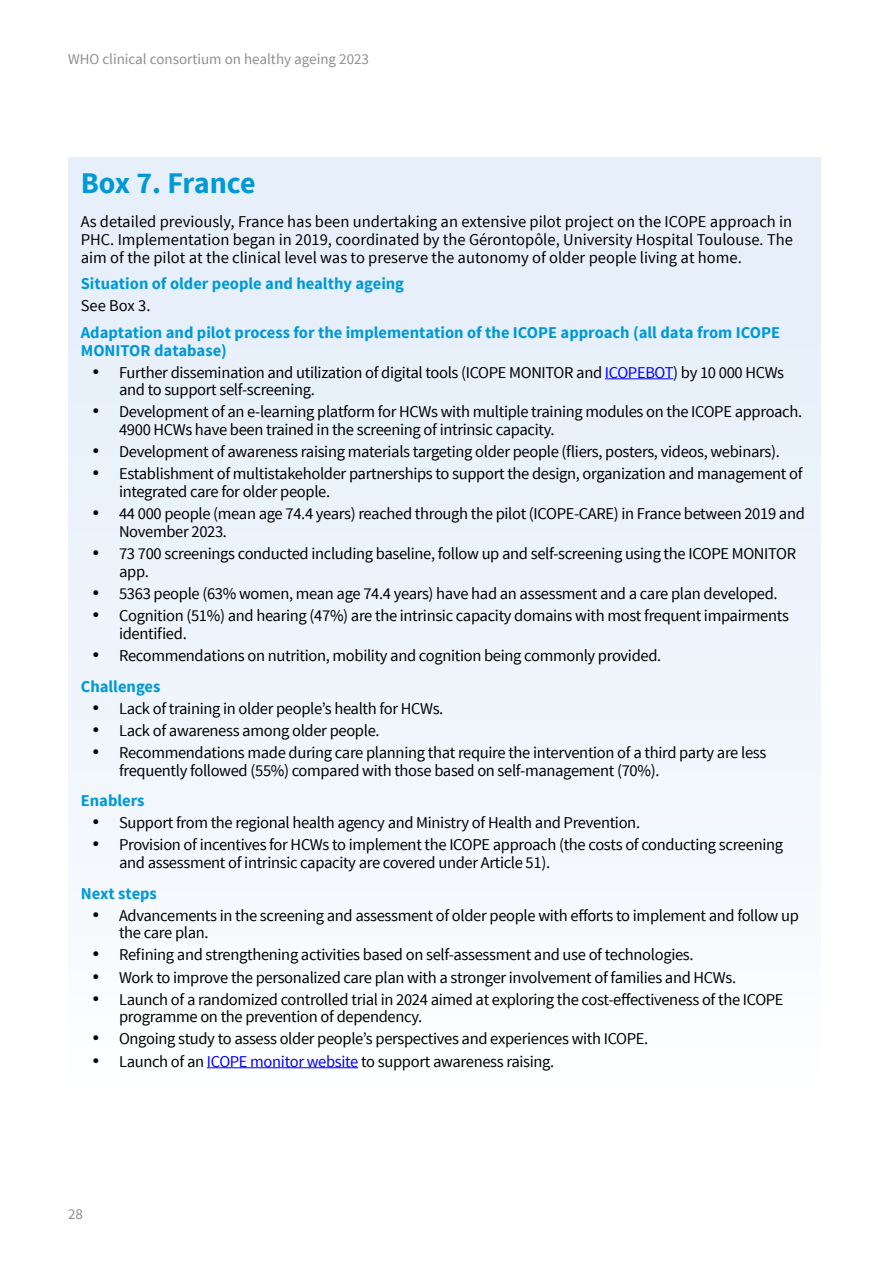
<style>
.page{position:relative;width:893px;height:1263px;background:#fff}
.page>*{position:absolute;margin:0;border:0;box-sizing:border-box;transform-origin:0 0}
.t1{font:700 30px "Source Sans Pro";letter-spacing:-.02em;color:#0099d6}
.t2{font:16.5px/17.9px "Source Sans Pro";letter-spacing:-.02em;color:#000}
.t3{font:700 16.5px/17.9px "Source Sans Pro";color:#0099d6}
.t4{font:15px "Source Sans Pro";color:#8b8e90}
.s1{color:#00f}
.s2{font-weight:700;color:#0099d6}
</style>
<div class="page">
<div style="left:68px;top:157px;width:753px;height:939px;background:linear-gradient(to bottom,#e3edf9,#fbfdfe)"></div>
<hr style="left:605px;top:378px;width:68px;height:1px;background:#00f">
<hr style="left:207px;top:1067px;width:151px;height:1px;background:#00f">
<p class="t4" style="left:68px;top:50px;width:302px">WHO clinical consortium on healthy ageing 2023</p>
<h1 class="t1" style="left:81px;top:163px;width:176px">Box 7. France</h1>
<p class="t2" style="left:81px;top:213px;width:714px;text-align:justify">As detailed previously, France has been undertaking an extensive pilot project on the ICOPE approach in PHC. Implementation began in 2019, coordinated by the Gérontopôle, University Hospital Toulouse. The aim of the pilot at the clinical level was to preserve the autonomy of older people living at home.</p>
<p class="t3" style="left:81px;top:276px;width:325px">Situation of older people and healthy ageing</p>
<p class="t2" style="left:81px;top:297px;width:71px">See Box 3.</p>
<p class="t3" style="left:81px;top:324px;width:701px">Adaptation and pilot process for the implementation of the ICOPE approach (all data from ICOPE<br>MONITOR database)</p>
<p class="t2" style="left:119px;top:363px;width:667px;text-indent:-27px">• Further dissemination and utilization of digital tools (ICOPE MONITOR and <span class="s1">ICOPEBOT</span>) by 10 000 HCWs and to support self-screening.</p>
<p class="t2" style="left:119px;top:403px;width:685px;text-indent:-27px">• Development of an e-learning platform for HCWs with multiple training modules on the ICOPE approach.<br>4900 HCWs have been trained in the screening of intrinsic capacity.</p>
<p class="t2" style="left:92px;top:443px;width:689px">• Development of awareness raising materials targeting older people (fliers, posters, videos, webinars).</p>
<p class="t2" style="left:119px;top:465px;width:685px;text-indent:-27px">• Establishment of multistakeholder partnerships to support the design, organization and management of integrated care for older people.</p>
<p class="t2" style="left:119px;top:505px;width:687px;text-indent:-27px">• 44 000 people (mean age 74.4 years) reached through the pilot (ICOPE-CARE) in France between 2019 and<br>November 2023.</p>
<p class="t2" style="left:119px;top:545px;width:679px;text-indent:-27px">• 73 700 screenings conducted including baseline, follow up and self-screening using the ICOPE MONITOR app.</p>
<p class="t2" style="left:92px;top:585px;width:687px">• 5363 people (63% women, mean age 74.4 years) have had an assessment and a care plan developed.</p>
<p class="t2" style="left:119px;top:607px;width:671px;text-indent:-27px">• Cognition (51%) and hearing (47%) are the intrinsic capacity domains with most frequent impairments identified.</p>
<p class="t2" style="left:81px;top:640px;width:582px;line-height:30.6px;text-indent:11px">• Recommendations on nutrition, mobility and cognition being commonly provided.<br><span class="s2">Challenges</span></p>
<p class="t2" style="left:92px;top:699px;width:353px">• Lack of training in older people’s health for HCWs.</p>
<p class="t2" style="left:92px;top:721px;width:289px">• Lack of awareness among older people.</p>
<p class="t2" style="left:119px;top:743px;width:649px;text-indent:-27px">• Recommendations made during care planning that require the intervention of a third party are less frequently followed (55%) compared with those based on self-management (70%).</p>
<p class="t3" style="left:81px;top:792px;width:65px">Enablers</p>
<p class="t2" style="left:92px;top:814px;width:549px">• Support from the regional health agency and Ministry of Health and Prevention.</p>
<p class="t2" style="left:119px;top:836px;width:666px;text-indent:-27px">• Provision of incentives for HCWs to implement the ICOPE approach (the costs of conducting screening and assessment of intrinsic capacity are covered under Article 51).</p>
<p class="t3" style="left:81px;top:885px;width:78px">Next steps</p>
<p class="t2" style="left:119px;top:906px;width:681px;text-indent:-27px">• Advancements in the screening and assessment of older people with efforts to implement and follow up the care plan.</p>
<p class="t2" style="left:92px;top:946px;width:603px">• Refining and strengthening activities based on self-assessment and use of technologies.</p>
<p class="t2" style="left:92px;top:968px;width:646px">• Work to improve the personalized care plan with a stronger involvement of families and HCWs.</p>
<p class="t2" style="left:119px;top:990px;width:666px;text-indent:-27px">• Launch of a randomized controlled trial in 2024 aimed at exploring the cost-effectiveness of the ICOPE programme on the prevention of dependency.</p>
<p class="t2" style="left:92px;top:1030px;width:558px">• Ongoing study to assess older people’s perspectives and experiences with ICOPE.</p>
<p class="t2" style="left:92px;top:1052px;width:464px">• Launch of an <span class="s1">ICOPE monitor website</span> to support awareness raising.</p>
<p class="t4" style="left:68px;top:1205px;width:16px">28</p>
</div>
